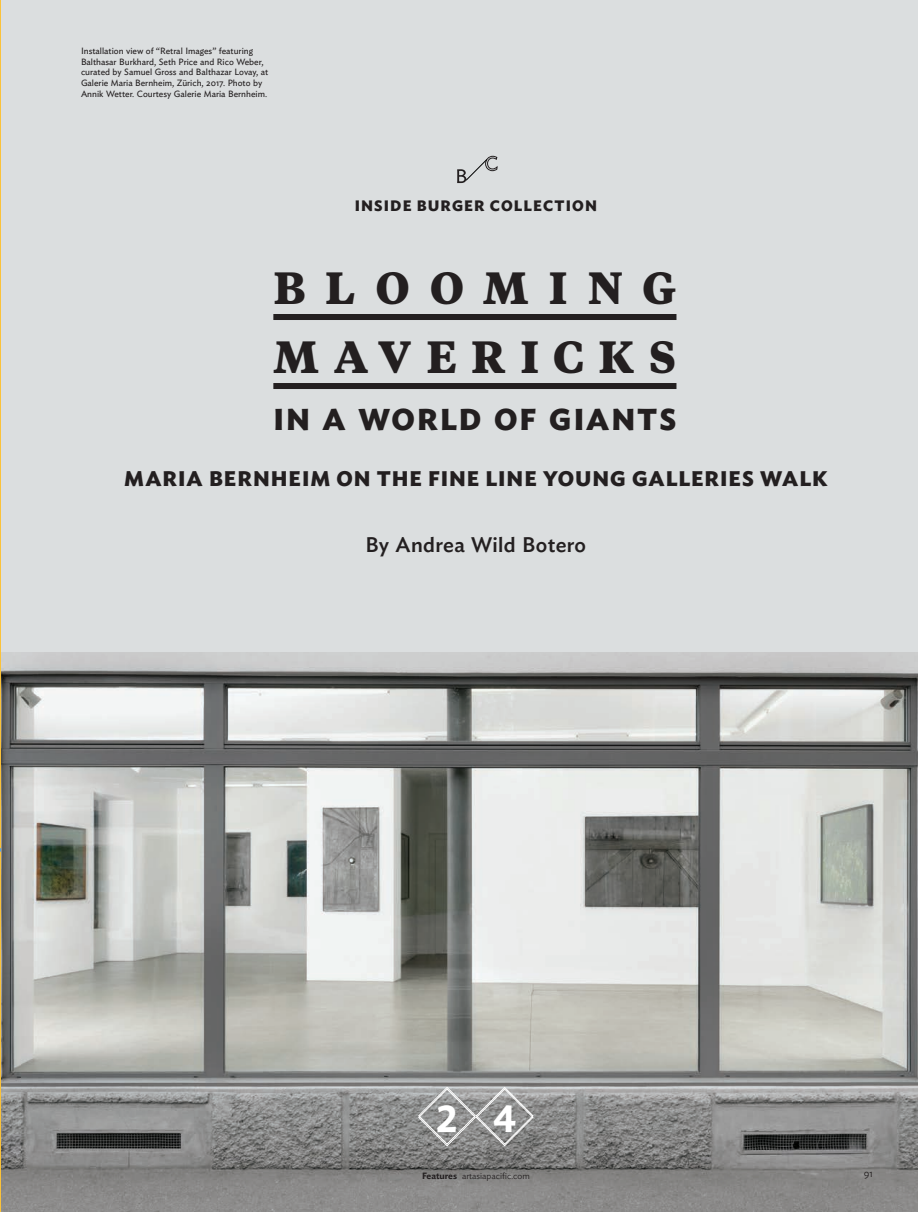
<style>
.page{position:relative;width:918px;height:1212px;background:#dbdedf}
.page>*{position:absolute;margin:0;border:0;box-sizing:border-box;transform-origin:0 0}
.t1{font:700 45px "Tiempos Text";letter-spacing:.32em;color:#231f20}
.t2{font:700 45px "Tiempos Text";letter-spacing:.44em;color:#231f20}
.Blurb{font:600 38.25px "Ideal Sans";color:#fff}
.t3{font:700 30px "Ideal Sans";letter-spacing:.07em;color:#231f20}
.t4{font:700 21px "Ideal Sans";letter-spacing:.045em;color:#231f20}
.Blurb-2{font:500 21px "Ideal Sans";letter-spacing:.015em;color:#231f20}
.t5{font:700 15px "Ideal Sans";letter-spacing:.075em;color:#231f20}
.Caption_1{font:300 10.5px "Ideal Sans";color:#231f20}
.t6{font:9px/10.8px "Ideal Sans";color:#231f20}
.t7{font:300 9px "Ideal Sans";color:#231f20}
.s1{font-weight:600}
</style>
<div class="page">
<img style="left:1px;top:652px;width:917px;height:560px">
<svg style="left:457px;top:156px;width:41px;height:27px"></svg>
<svg style="left:418px;top:1087px;width:116px;height:60px;background:#9a9a9a"></svg>
<div style="left:273px;top:314px;width:403px;height:6px;background:#231f20"></div>
<div style="left:273px;top:383px;width:403px;height:6px;background:#231f20"></div>
<img style="left:0;top:0;width:1px;height:1212px">
<p class="t6" style="left:81px;top:44px;width:189px">Installation view of “Retral Images” featuring Balthasar Burkhard, Seth Price and Rico Weber, curated by Samuel Gross and Balthazar Lovay, at Galerie Maria Bernheim, Zürich, 2017. Photo by Annik Wetter. Courtesy Galerie Maria Bernheim.</p>
<p class="t5" style="left:355px;top:193px;width:244px">INSIDE BURGER COLLECTION</p>
<p class="t2" style="left:273px;top:256px;width:405px">BLOOMING</p>
<p class="t1" style="left:273px;top:325px;width:405px">MAVERICKS</p>
<p class="t3" style="left:273px;top:395px;width:405px">IN A WORLD OF GIANTS</p>
<p class="t4" style="left:124px;top:462px;width:705px">MARIA BERNHEIM ON THE FINE LINE YOUNG GALLERIES WALK</p>
<p class="Blurb-2" style="left:366px;top:528px;width:222px">By Andrea Wild Botero</p>
<p class="Blurb" style="left:436px;top:1088px;width:23px">2</p>
<p class="Blurb" style="left:493px;top:1089px;width:25px">4</p>
<p class="t7" style="left:422px;top:1169px;width:109px"><span class="s1">Features</span> artasiapacific.com</p>
<p class="Caption_1" style="left:864px;top:1165px;width:11px">91</p>
</div>
